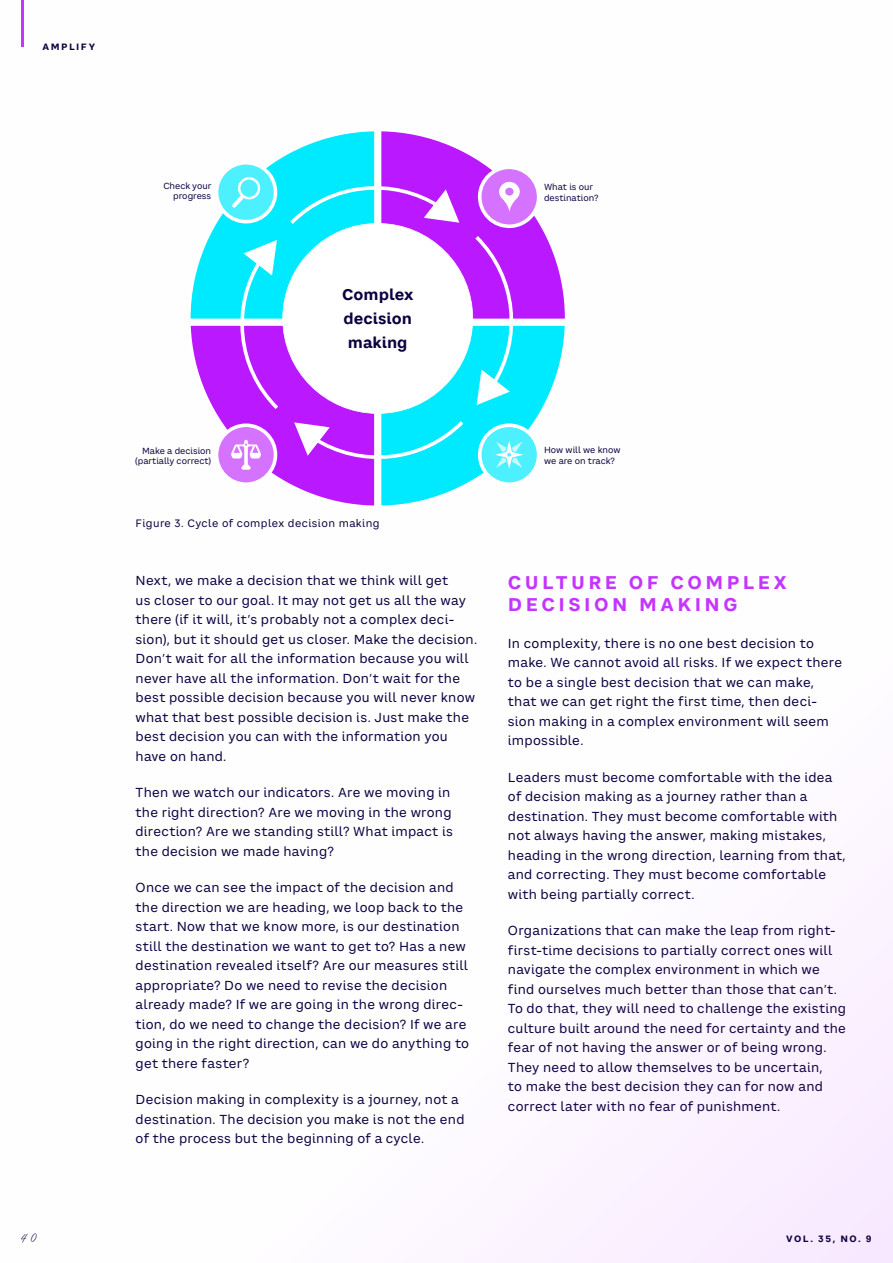
<style>
.page{position:relative;width:893px;height:1263px;background:#fff}
.page>*{position:absolute;margin:0;border:0;box-sizing:border-box;transform-origin:0 0}
.t1{font:700 18px/22.5px "CA Saygon Text";letter-spacing:.195em;color:#c336ff}
.t2{font:700 15.15px/24.3px "CA Saygon Text";color:#0d003f;text-align:justify}
.t3{font:15px "ADL Notes";color:#0d003f}
.t4{font:12.75px/19.5px "CA Saygon Text";letter-spacing:.02em;color:#0d003f}
.t5{font:10.5px "CA Saygon Text";letter-spacing:.04em;color:#0d003f}
.t6{font:700 9px "CA Saygon Text";letter-spacing:.17em;color:#0d003f}
.t7{font:8.7px/10.4px "CA Saygon Text";color:#0d003f;text-align:right}
</style>
<div class="page">
<svg style="left:190px;top:131px;width:375px;height:375px"></svg>
<hr style="left:21px;top:0;width:2px;height:47px;background:#c336ff">
<p class="t6" style="left:43px;top:40px;width:54px">AMPLIFY</p>
<p class="t3" style="left:21px;top:1227px;width:18px">40</p>
<p class="t7" style="left:163px;top:181px;width:50px">Check your progress</p>
<p class="t2" style="left:342px;top:282px;width:73px">Complex decision making</p>
<p class="t7" style="left:544px;top:182px;width:56px;text-align:left">What is our destination?</p>
<p class="t7" style="left:135px;top:446px;width:77px">Make a decision (partially correct)</p>
<p class="t5" style="left:136px;top:515px;width:246px">Figure 3. Cycle of complex decision making</p>
<p class="t4" style="left:136px;top:571px;width:343px">Next, we make a decision that we think will get<br>us closer to our goal. It may not get us all the way there (if it will, it’s probably not a complex deci&shy;sion), but it should get us closer. Make the decision.<br>Don’t wait for all the information because you will never have all the information. Don’t wait for the best possible decision because you will never know what that best possible decision is. Just make the best decision you can with the information you have on hand.</p>
<p class="t4" style="left:136px;top:783px;width:319px">Then we watch our indicators. Are we moving in the right direction? Are we moving in the wrong direction? Are we standing still? What impact is the decision we made having?</p>
<p class="t4" style="left:136px;top:878px;width:335px">Once we can see the impact of the decision and the direction we are heading, we loop back to the start. Now that we know more, is our destination still the destination we want to get to? Has a new destination revealed itself? Are our measures still appropriate? Do we need to revise the decision already made? If we are going in the wrong direc&shy;tion, do we need to change the decision? If we are going in the right direction, can we do anything to get there faster?</p>
<p class="t4" style="left:136px;top:1090px;width:330px">Decision making in complexity is a journey, not a destination. The decision you make is not the end of the process but the beginning of a cycle.</p>
<p class="t7" style="left:544px;top:445px;width:78px;text-align:left">How will we know we are on track?</p>
<h1 class="t1" style="left:508px;top:571px;width:280px">CULTURE OF COMPLEX<br>DECISION MAKING</h1>
<p class="t4" style="left:508px;top:634px;width:336px">In complexity, there is no one best decision to make. We cannot avoid all risks. If we expect there to be a single best decision that we can make, that we can get right the first time, then deci&shy;sion making in a complex environment will seem impossible.</p>
<p class="t4" style="left:508px;top:767px;width:339px">Leaders must become comfortable with the idea of decision making as a journey rather than a destination. They must become comfortable with not always having the answer, making mistakes, heading in the wrong direction, learning from that, and correcting. They must become comfortable with being partially correct.</p>
<p class="t4" style="left:508px;top:921px;width:340px">Organizations that can make the leap from right&shy;first-time decisions to partially correct ones will navigate the complex environment in which we find ourselves much better than those that can’t.<br>To do that, they will need to challenge the existing culture built around the need for certainty and the fear of not having the answer or of being wrong.<br>They need to allow themselves to be uncertain,<br>to make the best decision they can for now and correct later with no fear of punishment.</p>
<p class="t6" style="left:786px;top:1231px;width:87px">VOL. 35, NO. 9</p>
</div>
